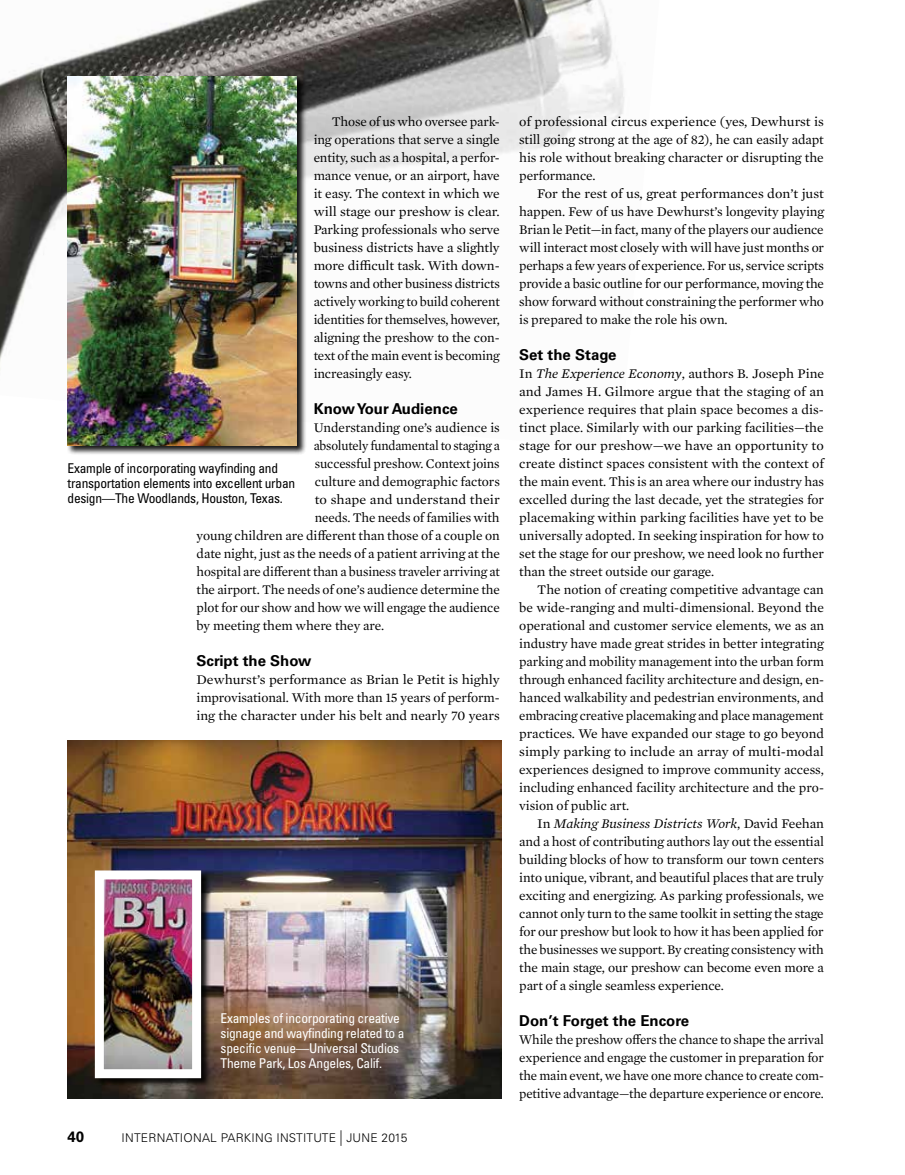
<style>
.page{position:relative;width:905px;height:1175px;background:#fff}
.page>*{position:absolute;margin:0;border:0;box-sizing:border-box;transform-origin:0 0}
.t1{font:700 15px "Univers LT Std";color:#000}
.t2{font:13.5px/18px "Mercury Text G1";letter-spacing:-.01em;color:#000;text-align:justify}
.t3{font:13.5px/18px "Mercury Text G1";letter-spacing:-.01em;color:#000;text-align:justify;scale:1.04 1}
.t4{font:condensed 13.5px/15px "Univers LT Std";letter-spacing:-.02em;color:#fff}
.t5{font:condensed 13.5px/15px "Univers LT Std";letter-spacing:-.02em;color:#000}
.t6{font:13.5px "Mercury Text G1";letter-spacing:-.01em;color:#000;scale:.95 1}
.t7{font:13.5px "Mercury Text G1";letter-spacing:-.01em;color:#000;scale:1.05 1}
.t8{font:300 12px "Univers LT Std";letter-spacing:.02em;color:#000}
.s1{font-size:15.6px}
.s2{font-style:italic}
</style>
<div class="page">
<img style="left:0;top:0;width:625px;height:369px">
<div style="left:67px;top:76px;width:239px;height:379px;background:#000;opacity:.9"></div>
<img style="left:68px;top:76px;width:229px;height:369px">
<img style="left:68px;top:740px;width:433px;height:358px">
<div style="left:94px;top:870px;width:116px;height:217px;background:#000;opacity:.9"></div>
<img style="left:105px;top:880px;width:86px;height:188px">
<div style="left:95px;top:870px;width:106px;height:208px;border:9px solid #fff"></div>
<p class="t2" style="left:314px;top:112px;width:188px;text-indent:18px">Those of us who oversee park&shy;ing operations that serve a single entity, such as a hospital, a perfor&shy;mance venue, or an airport, have it easy. The context in which we will stage our preshow is clear.<br>Parking professionals who serve business districts have a slightly more difficult task. With down&shy;towns and other business districts actively working to build coherent identities for themselves, however, aligning the preshow to the con&shy;text of the main event is becoming increasingly easy.</p>
<p class="t1" style="left:314px;top:400px;width:146px">Know Your Audience</p>
<p class="t2" style="left:314px;top:418px;width:187px">Understanding one’s audience is</p>
<p class="t6" style="left:314px;top:436px;width:197px">absolutely fundamental to staging a</p>
<p class="t2" style="left:315px;top:454px;width:186px">successful preshow. Context joins</p>
<p class="t2" style="left:315px;top:472px;width:187px">culture and demographic factors</p>
<p class="t7" style="left:315px;top:490px;width:178px">to shape and understand their</p>
<p class="t2" style="left:315px;top:508px;width:186px">needs. The needs of families with</p>
<p class="t2" style="left:196px;top:526px;width:305px">young children are different than those of a couple on</p>
<p class="t2" style="left:196px;top:544px;width:305px">date night, just as the needs of a patient arriving at the</p>
<p class="t2" style="left:196px;top:562px;width:305px">hospital are different than a business traveler arriving at</p>
<p class="t2" style="left:196px;top:580px;width:305px">the airport. The needs of one’s audience determine the</p>
<p class="t2" style="left:196px;top:598px;width:305px">plot for our show and how we will engage the audience</p>
<p class="t2" style="left:196px;top:616px;width:189px">by meeting them where they are.</p>
<p class="t1" style="left:196px;top:652px;width:116px">Script the Show</p>
<p class="t3" style="left:196px;top:670px;width:293px">Dewhurst’s performance as Brian le Petit is highly improvisational. With more than 15 years of perform&shy;ing the character under his belt and nearly 70 years</p>
<p class="t5" style="left:68px;top:461px;width:229px">Example of incorporating wayfinding and transportation elements into excellent urban design—The Woodlands, Houston, Texas.</p>
<p class="t4" style="left:220px;top:1011px;width:185px">Examples of incorporating creative signage and wayfinding related to a specific venue—Universal Studios Theme Park, Los Angeles, Calif.</p>
<p class="t1" style="left:68px;top:1127px;width:18px">40</p>
<p class="t8" style="left:122px;top:1130px;width:287px">INTERNATIONAL PARKING INSTITUTE <span class="s1">|</span> JUNE 2015</p>
<p class="t3" style="left:519px;top:112px;width:294px">of professional circus experience (yes, Dewhurst is still going strong at the age of 82), he can easily adapt his role without breaking character or disrupting the performance.</p>
<p class="t3" style="left:519px;top:184px;width:294px;text-indent:18px">For the rest of us, great performances don’t just happen. Few of us have Dewhurst’s longevity playing Brian le Petit—in fact, many of the players our audience will interact most closely with will have just months or perhaps a few years of experience. For us, service scripts provide a basic outline for our performance, moving the show forward without constraining the performer who is prepared to make the role his own.</p>
<p class="t1" style="left:519px;top:346px;width:99px">Set the Stage</p>
<p class="t2" style="left:519px;top:364px;width:306px">In <span class="s2">The Experience Economy</span>, authors B. Joseph Pine and James H. Gilmore argue that the staging of an experience requires that plain space becomes a dis&shy;tinct place. Similarly with our parking facilities—the stage for our preshow—we have an opportunity to create distinct spaces consistent with the context of the main event. This is an area where our industry has excelled during the last decade, yet the strategies for placemaking within parking facilities have yet to be universally adopted. In seeking inspiration for how to set the stage for our preshow, we need look no further than the street outside our garage.</p>
<p class="t2" style="left:519px;top:580px;width:306px;text-indent:18px">The notion of creating competitive advantage can be wide-ranging and multi-dimensional. Beyond the operational and customer service elements, we as an industry have made great strides in better integrating parking and mobility management into the urban form through enhanced facility architecture and design, en&shy;hanced walkability and pedestrian environments, and embracing creative placemaking and place management practices. We have expanded our stage to go beyond simply parking to include an array of multi-modal experiences designed to improve community access, including enhanced facility architecture and the pro&shy;vision of public art.</p>
<p class="t2" style="left:519px;top:814px;width:306px;text-indent:18px">In <span class="s2">Making Business Districts Work</span>, David Feehan and a host of contributing authors lay out the essential building blocks of how to transform our town centers into unique, vibrant, and beautiful places that are truly exciting and energizing. As parking professionals, we cannot only turn to the same toolkit in setting the stage for our preshow but look to how it has been applied for the businesses we support. By creating consistency with the main stage, our preshow can become even more a part of a single seamless experience.</p>
<p class="t1" style="left:519px;top:1012px;width:171px">Don’t Forget the Encore</p>
<p class="t2" style="left:519px;top:1030px;width:306px">While the preshow offers the chance to shape the arrival experience and engage the customer in preparation for the main event, we have one more chance to create com&shy;petitive advantage—the departure experience or encore.</p>
</div>
